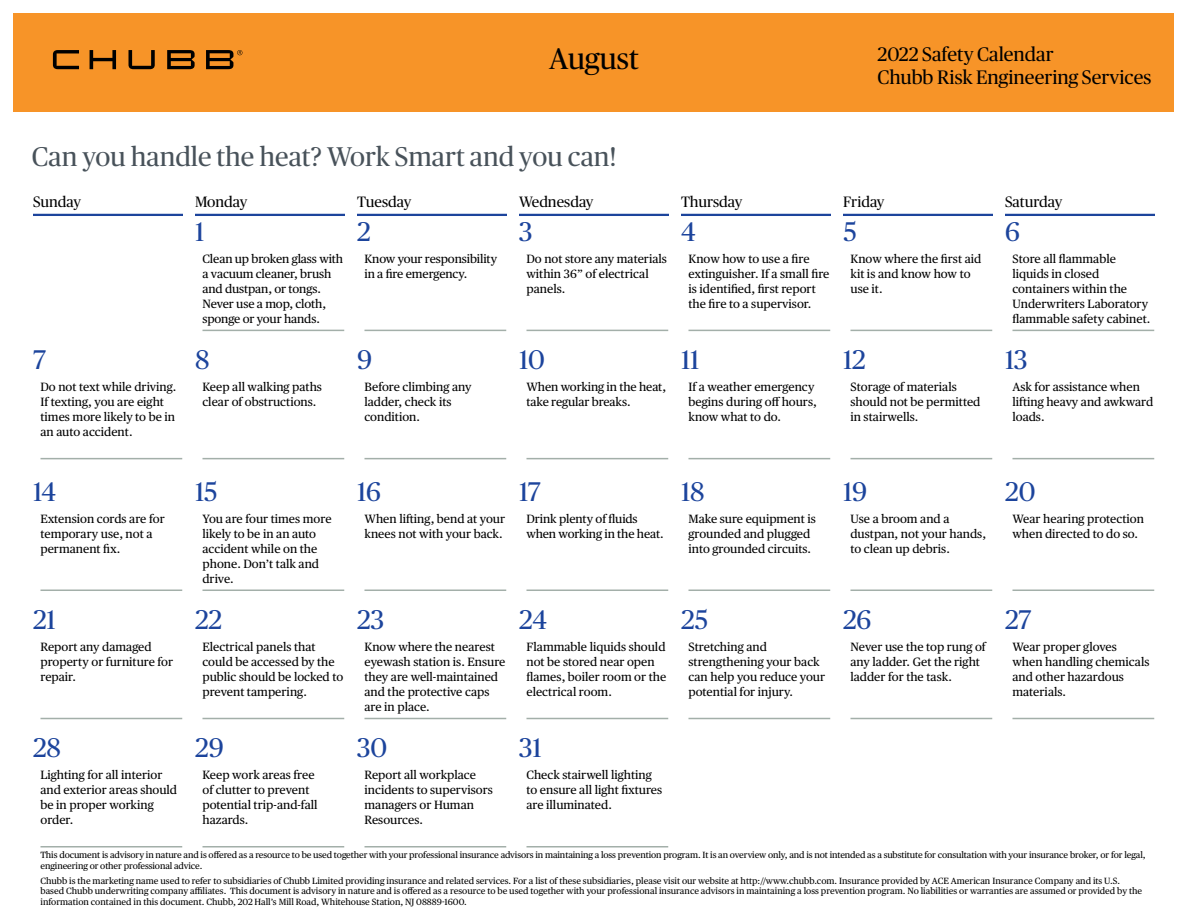
<style>
.page{position:relative;width:1188px;height:918px;background:#fff}
.page>*{position:absolute;margin:0;border:0;box-sizing:border-box;transform-origin:0 0}
.t1{font:30px "Chubb Publico";color:#000}
.t2{font:27px "Chubb Publico";color:#1c449c}
.t3{font:27px "Chubb Publico";color:#48525a}
.t4{font:19.5px/22.5px "Chubb Publico";color:#000}
.t5{font:15px "Chubb Publico";color:#000}
.t6{font:12px/15px "Chubb Publico Text";color:#000}
.t7{font:9px/10.5px "Chubb Publico Text";color:#000}
</style>
<div class="page">
<div style="left:14px;top:14px;width:1160px;height:98px;background:#f79428"></div>
<svg style="left:53px;top:50px;width:189px;height:19px"></svg>
<hr style="left:33px;top:214px;width:150px;height:2px;background:#1c449c">
<hr style="left:195px;top:214px;width:150px;height:2px;background:#1c449c">
<hr style="left:357px;top:214px;width:150px;height:2px;background:#1c449c">
<hr style="left:519px;top:214px;width:150px;height:2px;background:#1c449c">
<hr style="left:681px;top:214px;width:150px;height:2px;background:#1c449c">
<hr style="left:843px;top:214px;width:150px;height:2px;background:#1c449c">
<hr style="left:1005px;top:214px;width:150px;height:2px;background:#1c449c">
<hr style="left:202px;top:330px;width:142px;height:1px;background:#a3afa9">
<hr style="left:364px;top:330px;width:142px;height:1px;background:#a3afa9">
<hr style="left:526px;top:330px;width:142px;height:1px;background:#a3afa9">
<hr style="left:688px;top:330px;width:142px;height:1px;background:#a3afa9">
<hr style="left:850px;top:330px;width:142px;height:1px;background:#a3afa9">
<hr style="left:1012px;top:330px;width:142px;height:1px;background:#a3afa9">
<hr style="left:40px;top:458px;width:142px;height:1px;background:#a3afa9">
<hr style="left:202px;top:458px;width:142px;height:1px;background:#a3afa9">
<hr style="left:364px;top:458px;width:142px;height:1px;background:#a3afa9">
<hr style="left:526px;top:458px;width:142px;height:1px;background:#a3afa9">
<hr style="left:688px;top:458px;width:142px;height:1px;background:#a3afa9">
<hr style="left:850px;top:458px;width:142px;height:1px;background:#a3afa9">
<hr style="left:1012px;top:458px;width:142px;height:1px;background:#a3afa9">
<hr style="left:40px;top:590px;width:142px;height:1px;background:#a3afa9">
<hr style="left:202px;top:590px;width:142px;height:1px;background:#a3afa9">
<hr style="left:364px;top:590px;width:142px;height:1px;background:#a3afa9">
<hr style="left:526px;top:590px;width:142px;height:1px;background:#a3afa9">
<hr style="left:688px;top:590px;width:142px;height:1px;background:#a3afa9">
<hr style="left:850px;top:590px;width:142px;height:1px;background:#a3afa9">
<hr style="left:1012px;top:590px;width:142px;height:1px;background:#a3afa9">
<hr style="left:40px;top:718px;width:142px;height:1px;background:#a3afa9">
<hr style="left:202px;top:718px;width:142px;height:1px;background:#a3afa9">
<hr style="left:364px;top:718px;width:142px;height:1px;background:#a3afa9">
<hr style="left:526px;top:718px;width:142px;height:1px;background:#a3afa9">
<hr style="left:688px;top:718px;width:142px;height:1px;background:#a3afa9">
<hr style="left:850px;top:718px;width:142px;height:1px;background:#a3afa9">
<hr style="left:1012px;top:718px;width:142px;height:1px;background:#a3afa9">
<hr style="left:40px;top:846px;width:142px;height:2px;background:#a3afa9">
<hr style="left:202px;top:846px;width:142px;height:2px;background:#a3afa9">
<hr style="left:364px;top:846px;width:142px;height:2px;background:#a3afa9">
<hr style="left:526px;top:846px;width:142px;height:2px;background:#a3afa9">
<h1 class="t1" style="left:549px;top:38px;width:91px">August</h1>
<h3 class="t4" style="left:878px;top:42px;width:275px">2022 Safety Calendar<br>Chubb Risk Engineering Services</h3>
<h2 class="t3" style="left:32px;top:138px;width:586px">Can you handle the heat? Work Smart and you can!</h2>
<p class="t5" style="left:33px;top:191px;width:50px">Sunday</p>
<p class="t5" style="left:195px;top:191px;width:54px">Monday</p>
<p class="t5" style="left:357px;top:191px;width:56px">Tuesday</p>
<p class="t5" style="left:519px;top:191px;width:76px">Wednesday</p>
<p class="t5" style="left:681px;top:191px;width:63px">Thursday</p>
<p class="t5" style="left:843px;top:191px;width:43px">Friday</p>
<p class="t5" style="left:1005px;top:191px;width:59px">Saturday</p>
<h2 class="t2" style="left:195px;top:212px;width:11px">1</h2>
<p class="t6" style="left:202px;top:250px;width:142px">Clean up broken glass with a vacuum cleaner, brush and dustpan, or tongs.<br>Never use a mop, cloth, sponge or your hands.</p>
<h2 class="t2" style="left:843px;top:212px;width:15px">5</h2>
<p class="t6" style="left:850px;top:250px;width:132px">Know where the first aid kit is and know how to use it.</p>
<h2 class="t2" style="left:357px;top:212px;width:15px">2</h2>
<p class="t6" style="left:364px;top:250px;width:134px">Know your responsibility in a fire emergency.</p>
<h2 class="t2" style="left:519px;top:212px;width:15px">3</h2>
<p class="t6" style="left:526px;top:250px;width:142px">Do not store any materials within 36” of electrical panels.</p>
<h2 class="t2" style="left:1005px;top:212px;width:16px">6</h2>
<p class="t6" style="left:1012px;top:250px;width:140px">Store all flammable liquids in closed containers within the<br>Underwriters Laboratory flammable safety cabinet.</p>
<h2 class="t2" style="left:681px;top:212px;width:16px">4</h2>
<p class="t6" style="left:688px;top:250px;width:142px">Know how to use a fire extinguisher. If a small fire is identified, first report the fire to a supervisor.</p>
<h2 class="t2" style="left:33px;top:341px;width:14px">7</h2>
<p class="t6" style="left:40px;top:379px;width:137px">Do not text while driving.<br>If texting, you are eight times more likely to be in an auto accident.</p>
<h2 class="t2" style="left:33px;top:472px;width:25px">14</h2>
<p class="t6" style="left:40px;top:510px;width:126px">Extension cords are for temporary use, not a permanent fix.</p>
<h2 class="t2" style="left:33px;top:600px;width:24px">21</h2>
<p class="t6" style="left:40px;top:639px;width:134px">Report any damaged property or furniture for repair.</p>
<h2 class="t2" style="left:33px;top:729px;width:29px">28</h2>
<p class="t6" style="left:40px;top:767px;width:138px">Lighting for all interior and exterior areas should be in proper working order.</p>
<h2 class="t2" style="left:195px;top:341px;width:16px">8</h2>
<p class="t6" style="left:202px;top:379px;width:121px">Keep all walking paths clear of obstructions.</p>
<h2 class="t2" style="left:357px;top:341px;width:16px">9</h2>
<p class="t6" style="left:364px;top:379px;width:109px">Before climbing any ladder, check its condition.</p>
<h2 class="t2" style="left:519px;top:341px;width:27px">10</h2>
<p class="t6" style="left:526px;top:379px;width:141px">When working in the heat, take regular breaks.</p>
<h2 class="t2" style="left:681px;top:341px;width:20px">11</h2>
<p class="t6" style="left:688px;top:379px;width:130px">If a weather emergency begins during off hours, know what to do.</p>
<h2 class="t2" style="left:843px;top:341px;width:24px">12</h2>
<p class="t6" style="left:850px;top:379px;width:131px">Storage of materials should not be permitted in stairwells.</p>
<h2 class="t2" style="left:195px;top:472px;width:24px">15</h2>
<p class="t6" style="left:202px;top:510px;width:131px">You are four times more likely to be in an auto accident while on the phone. Don’t talk and drive.</p>
<h2 class="t2" style="left:195px;top:600px;width:29px">22</h2>
<p class="t6" style="left:202px;top:639px;width:142px">Electrical panels that could be accessed by the public should be locked to prevent tampering.</p>
<h2 class="t2" style="left:195px;top:729px;width:30px">29</h2>
<p class="t6" style="left:202px;top:767px;width:117px">Keep work areas free of clutter to prevent potential trip-and-fall hazards.</p>
<h2 class="t2" style="left:357px;top:472px;width:26px">16</h2>
<p class="t6" style="left:364px;top:510px;width:142px">When lifting, bend at your knees not with your back.</p>
<h2 class="t2" style="left:519px;top:472px;width:23px">17</h2>
<p class="t6" style="left:526px;top:510px;width:139px">Drink plenty of fluids when working in the heat.</p>
<h2 class="t2" style="left:357px;top:600px;width:29px">23</h2>
<p class="t6" style="left:364px;top:639px;width:142px">Know where the nearest eyewash station is. Ensure they are well-maintained and the protective caps are in place.</p>
<h2 class="t2" style="left:357px;top:729px;width:32px">30</h2>
<p class="t6" style="left:364px;top:767px;width:130px">Report all workplace incidents to supervisors managers or Human<br>Resources.</p>
<h2 class="t2" style="left:519px;top:600px;width:30px">24</h2>
<p class="t6" style="left:526px;top:639px;width:141px">Flammable liquids should not be stored near open flames, boiler room or the electrical room.</p>
<h2 class="t2" style="left:519px;top:729px;width:24px">31</h2>
<p class="t6" style="left:526px;top:767px;width:137px">Check stairwell lighting to ensure all light fixtures are illuminated.</p>
<h2 class="t2" style="left:681px;top:472px;width:25px">18</h2>
<p class="t6" style="left:688px;top:510px;width:129px">Make sure equipment is grounded and plugged into grounded circuits.</p>
<h2 class="t2" style="left:681px;top:600px;width:29px">25</h2>
<p class="t6" style="left:688px;top:639px;width:138px">Stretching and strengthening your back can help you reduce your potential for injury.</p>
<h2 class="t2" style="left:843px;top:472px;width:26px">19</h2>
<p class="t6" style="left:850px;top:510px;width:137px">Use a broom and a dustpan, not your hands, to clean up debris.</p>
<h2 class="t2" style="left:843px;top:600px;width:30px">26</h2>
<p class="t6" style="left:850px;top:639px;width:137px">Never use the top rung of any ladder. Get the right ladder for the task.</p>
<h2 class="t2" style="left:1005px;top:341px;width:24px">13</h2>
<p class="t6" style="left:1012px;top:379px;width:142px">Ask for assistance when lifting heavy and awkward loads.</p>
<h2 class="t2" style="left:1005px;top:472px;width:32px">20</h2>
<p class="t6" style="left:1012px;top:510px;width:133px">Wear hearing protection when directed to do so.</p>
<h2 class="t2" style="left:1005px;top:600px;width:28px">27</h2>
<p class="t6" style="left:1012px;top:639px;width:139px">Wear proper gloves when handling chemicals and other hazardous materials.</p>
<p class="t7" style="left:40px;top:849px;width:1107px">This document is advisory in nature and is offered as a resource to be used together with your professional insurance advisors in maintaining a loss prevention program. It is an overview only, and is not intended as a substitute for consultation with your insurance broker, or for legal, engineering or other professional advice.</p>
<p class="t7" style="left:40px;top:875px;width:1103px">Chubb is the marketing name used to refer to subsidiaries of Chubb Limited providing insurance and related services. For a list of these subsidiaries, please visit our website at http://www.chubb.com. Insurance provided by ACE American Insurance Company and its U.S. based Chubb underwriting company affiliates. This document is advisory in nature and is offered as a resource to be used together with your professional insurance advisors in maintaining a loss prevention program. No liabilities or warranties are assumed or provided by the information contained in this document. Chubb, 202 Hall’s Mill Road, Whitehouse Station, NJ 08889-1600.</p>
</div>
